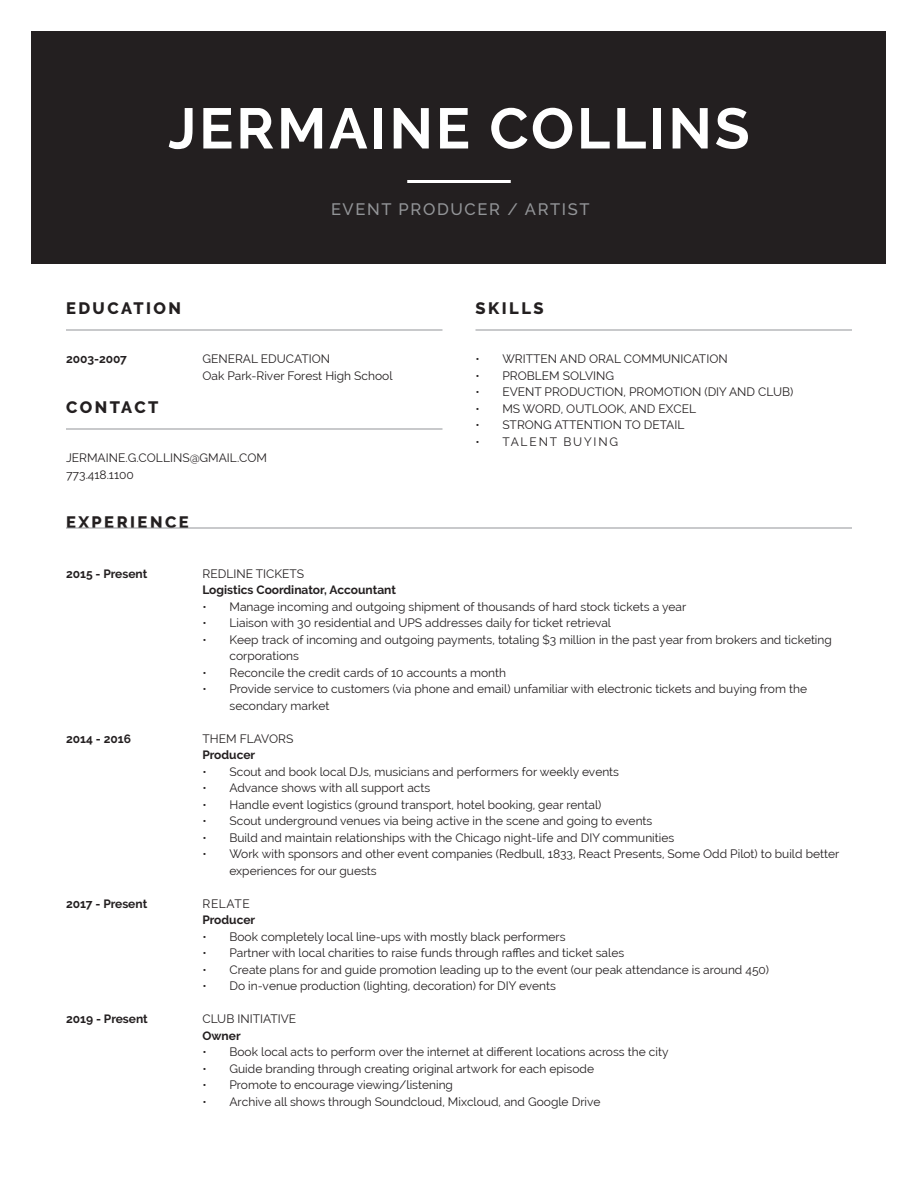
<style>
.page{position:relative;width:918px;height:1188px;background:#fff}
.page>*{position:absolute;margin:0;border:0;box-sizing:border-box;transform-origin:0 0}
.Master_Page_Header{font:700 57px "Raleway";letter-spacing:.05em;color:#fff}
.Page_Section_Subhead{font:800 16.5px "Raleway";letter-spacing:.15em;color:#231f20}
.Master_Page_Subhead{font:500 16.5px "Raleway";letter-spacing:.1em;color:#939598}
.Body_Text{font:12px/16.5px "Raleway";color:#231f20}
.Body_Text-2{font:700 12px "Raleway";color:#231f20}
.Page_Section_Subhead-2{font:12px/16.5px "Raleway";color:#231f20}
.Body_Text-3{font:12px "Raleway";letter-spacing:.15em;color:#231f20}
.Page_Section_Header{font:12px "Raleway";letter-spacing:.05em;color:#231f20}
.s1{font-weight:700}
</style>
<div class="page">
<div style="left:32px;top:32px;width:854px;height:232px;background:#231f20"></div>
<hr style="left:407px;top:180px;width:104px;height:3px;background:#fff">
<hr style="left:66px;top:330px;width:376px;height:1px;background:#939598">
<hr style="left:476px;top:330px;width:376px;height:1px;background:#939598">
<hr style="left:66px;top:528px;width:786px;height:1px;background:#939598">
<hr style="left:66px;top:429px;width:376px;height:1px;background:#939598">
<p class="Master_Page_Header" style="left:168px;top:96px;width:583px">JERMAINE COLLINS</p>
<p class="Master_Page_Subhead" style="left:331px;top:199px;width:260px">EVENT PRODUCER / ARTIST</p>
<p class="Page_Section_Subhead" style="left:66px;top:298px;width:117px">EDUCATION</p>
<p class="Page_Section_Subhead" style="left:476px;top:298px;width:70px">SKILLS</p>
<p class="Body_Text-2" style="left:66px;top:352px;width:63px">2003-2007</p>
<p class="Page_Section_Subhead" style="left:66px;top:397px;width:94px">CONTACT</p>
<p class="Body_Text" style="left:202px;top:350px;width:192px">GENERAL EDUCATION<br>Oak Park-River Forest High School</p>
<p class="Page_Section_Subhead-2" style="left:66px;top:449px;width:203px">JERMAINE.G.COLLINS@GMAIL.COM<br>773.418.1100</p>
<p class="Page_Section_Subhead" style="left:66px;top:513px;width:124px">EXPERIENCE</p>
<p class="Body_Text" style="left:475px;top:350px;width:254px">• WRITTEN AND ORAL COMMUNICATION</p>
<p class="Body_Text" style="left:475px;top:367px;width:140px">• PROBLEM SOLVING</p>
<p class="Body_Text" style="left:475px;top:383px;width:319px">• EVENT PRODUCTION, PROMOTION (DIY AND CLUB)</p>
<p class="Body_Text" style="left:475px;top:400px;width:222px">• MS WORD, OUTLOOK, AND EXCEL</p>
<p class="Body_Text" style="left:475px;top:416px;width:211px">• STRONG ATTENTION TO DETAIL</p>
<p class="Body_Text-3" style="left:475px;top:434px;width:144px">• TALENT BUYING</p>
<p class="Body_Text-2" style="left:66px;top:566px;width:83px">2015 - Present</p>
<p class="Body_Text-2" style="left:66px;top:731px;width:67px">2014 - 2016</p>
<p class="Body_Text-2" style="left:66px;top:896px;width:83px">2017 - Present</p>
<p class="Body_Text-2" style="left:66px;top:1012px;width:83px">2019 - Present</p>
<p class="Body_Text" style="left:202px;top:565px;width:103px">REDLINE TICKETS</p>
<p class="Body_Text-2" style="left:202px;top:583px;width:195px">Logistics Coordinator, Accountant</p>
<p class="Body_Text" style="left:202px;top:598px;width:485px">• Manage incoming and outgoing shipment of thousands of hard stock tickets a year</p>
<p class="Body_Text" style="left:202px;top:614px;width:410px">• Liaison with 30 residential and UPS addresses daily for ticket retrieval</p>
<p class="Body_Text" style="left:230px;top:631px;width:604px;text-indent:-27px">• Keep track of incoming and outgoing payments, totaling $3 million in the past year from brokers and ticketing corporations</p>
<p class="Body_Text" style="left:202px;top:664px;width:305px">• Reconcile the credit cards of 10 accounts a month</p>
<p class="Body_Text" style="left:230px;top:680px;width:579px;text-indent:-27px">• Provide service to customers (via phone and email) unfamiliar with electronic tickets and buying from the secondary market</p>
<p class="Body_Text" style="left:202px;top:730px;width:92px">THEM FLAVORS<br><span class="s1">Producer</span></p>
<p class="Body_Text" style="left:202px;top:763px;width:418px">• Scout and book local DJs, musicians and performers for weekly events</p>
<p class="Body_Text" style="left:202px;top:779px;width:229px">• Advance shows with all support acts</p>
<p class="Body_Text" style="left:202px;top:796px;width:401px">• Handle event logistics (ground transport, hotel booking, gear rental)</p>
<p class="Body_Text" style="left:202px;top:812px;width:451px">• Scout underground venues via being active in the scene and going to events</p>
<p class="Body_Text" style="left:202px;top:829px;width:473px">• Build and maintain relationships with the Chicago night-life and DIY communities</p>
<p class="Body_Text" style="left:230px;top:845px;width:611px;text-indent:-27px">• Work with sponsors and other event companies (Redbull, 1833, React Presents, Some Odd Pilot) to build better experiences for our guests</p>
<p class="Page_Section_Header" style="left:202px;top:896px;width:49px">RELATE</p>
<p class="Body_Text-2" style="left:202px;top:913px;width:54px">Producer</p>
<p class="Body_Text" style="left:202px;top:928px;width:365px">• Book completely local line-ups with mostly black performers</p>
<p class="Body_Text" style="left:202px;top:944px;width:423px">• Partner with local charities to raise funds through raffles and ticket sales</p>
<p class="Body_Text" style="left:202px;top:961px;width:568px">• Create plans for and guide promotion leading up to the event (our peak attendance is around 450)</p>
<p class="Body_Text" style="left:202px;top:977px;width:355px">• Do in-venue production (lighting, decoration) for DIY events</p>
<p class="Body_Text" style="left:202px;top:1010px;width:95px">CLUB INITIATIVE</p>
<p class="Body_Text-2" style="left:202px;top:1028px;width:40px">Owner</p>
<p class="Body_Text" style="left:202px;top:1043px;width:468px">• Book local acts to perform over the internet at different locations across the city</p>
<p class="Body_Text" style="left:202px;top:1060px;width:393px">• Guide branding through creating original artwork for each episode</p>
<p class="Body_Text" style="left:202px;top:1076px;width:252px">• Promote to encourage viewing/listening</p>
<p class="Body_Text" style="left:202px;top:1093px;width:400px">• Archive all shows through Soundcloud, Mixcloud, and Google Drive</p>
</div>
